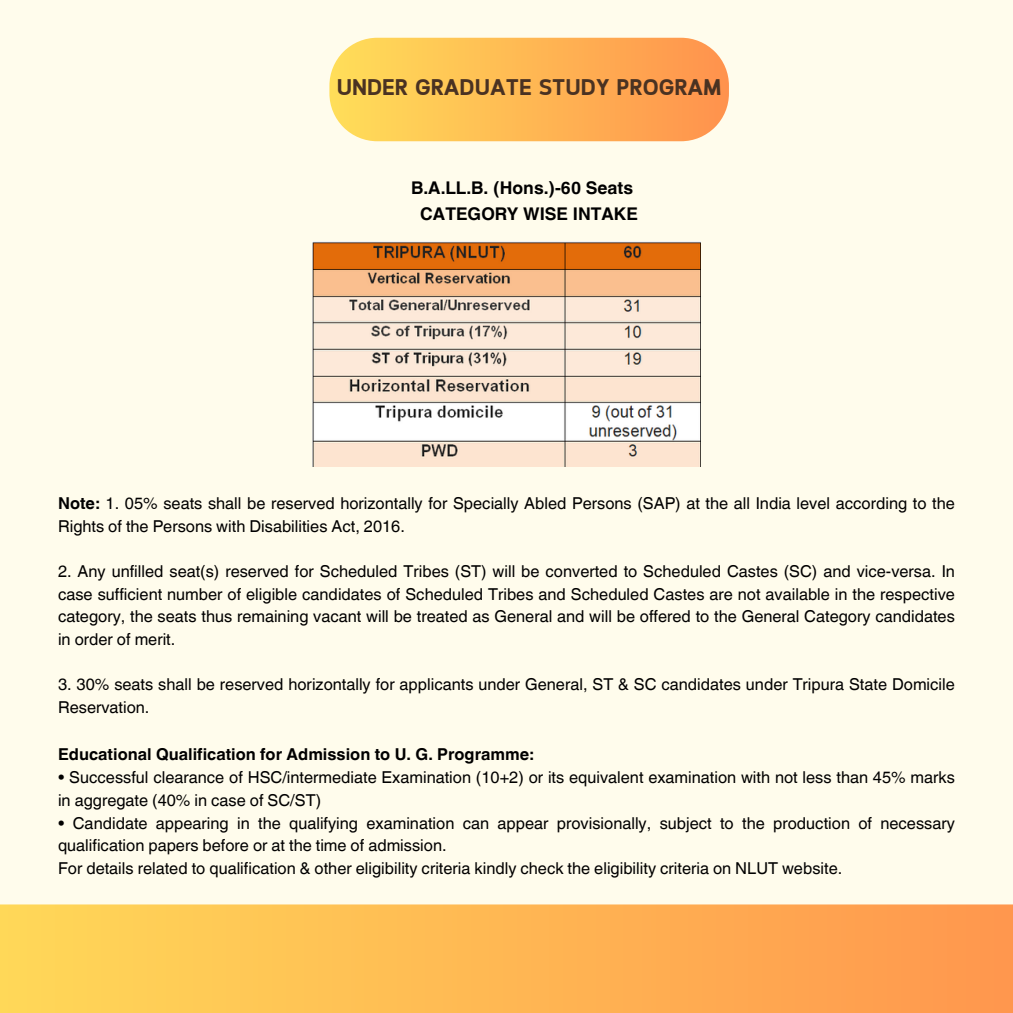
<style>
.page{position:relative;width:1013px;height:1013px;background:#fff}
.page>*{position:absolute;margin:0;border:0;box-sizing:border-box;transform-origin:0 0}
.t1{font:700 22.5px "Cloud";color:#4a3222}
.t2{font:700 17.5px/26.2px "Helvetica World";color:#000;text-align:center}
.t3{font:16.38px/22.8px "Helvetica World";color:#000}
.t4{font:700 16.38px "Helvetica World";color:#000}
.s1{font-weight:700}
</style>
<div class="page">
<div style="left:0;top:0;width:1012px;height:1012px;background:#fffcec"></div>
<svg style="left:329px;top:38px;width:400px;height:103px;background:#ffbb5b"></svg>
<div style="left:0;top:904px;width:1012px;height:108px;background:linear-gradient(to right,#ffd858,#ff964e)"></div>
<img style="left:312px;top:241px;width:388px;height:225px">
<h1 class="t1" style="left:337px;top:74px;width:386px">UNDER GRADUATE STUDY PROGRAM</h1>
<h2 class="t2" style="left:411px;top:172px;width:228px">B.A.LL.B. (Hons.)-60 Seats<br>CATEGORY WISE INTAKE</h2>
<p class="t3" style="left:58px;top:492px;width:898px"><span class="s1">Note:</span> 1. 05% seats shall be reserved horizontally for Specially Abled Persons (SAP) at the all India level according to the<br>Rights of the Persons with Disabilities Act, 2016.</p>
<p class="t3" style="left:58px;top:560px;width:898px;text-align:justify">2. Any unfilled seat(s) reserved for Scheduled Tribes (ST) will be converted to Scheduled Castes (SC) and vice-versa. In case sufficient number of eligible candidates of Scheduled Tribes and Scheduled Castes are not available in the respective category, the seats thus remaining vacant will be treated as General and will be offered to the General Category candidates in order of merit.</p>
<p class="t3" style="left:58px;top:673px;width:898px">3. 30% seats shall be reserved horizontally for applicants under General, ST &amp; SC candidates under Tripura State Domicile<br>Reservation.</p>
<p class="t4" style="left:58px;top:741px;width:477px">Educational Qualification for Admission to U. G. Programme:</p>
<p class="t3" style="left:58px;top:766px;width:898px">• Successful clearance of HSC/intermediate Examination (10+2) or its equivalent examination with not less than 45% marks in aggregate (40% in case of SC/ST)</p>
<p class="t3" style="left:58px;top:811px;width:898px">• Candidate appearing in the qualifying examination can appear provisionally, subject to the production of necessary qualification papers before or at the time of admission.</p>
<p class="t3" style="left:58px;top:857px;width:785px">For details related to qualification &amp; other eligibility criteria kindly check the eligibility criteria on NLUT website.</p>
</div>
